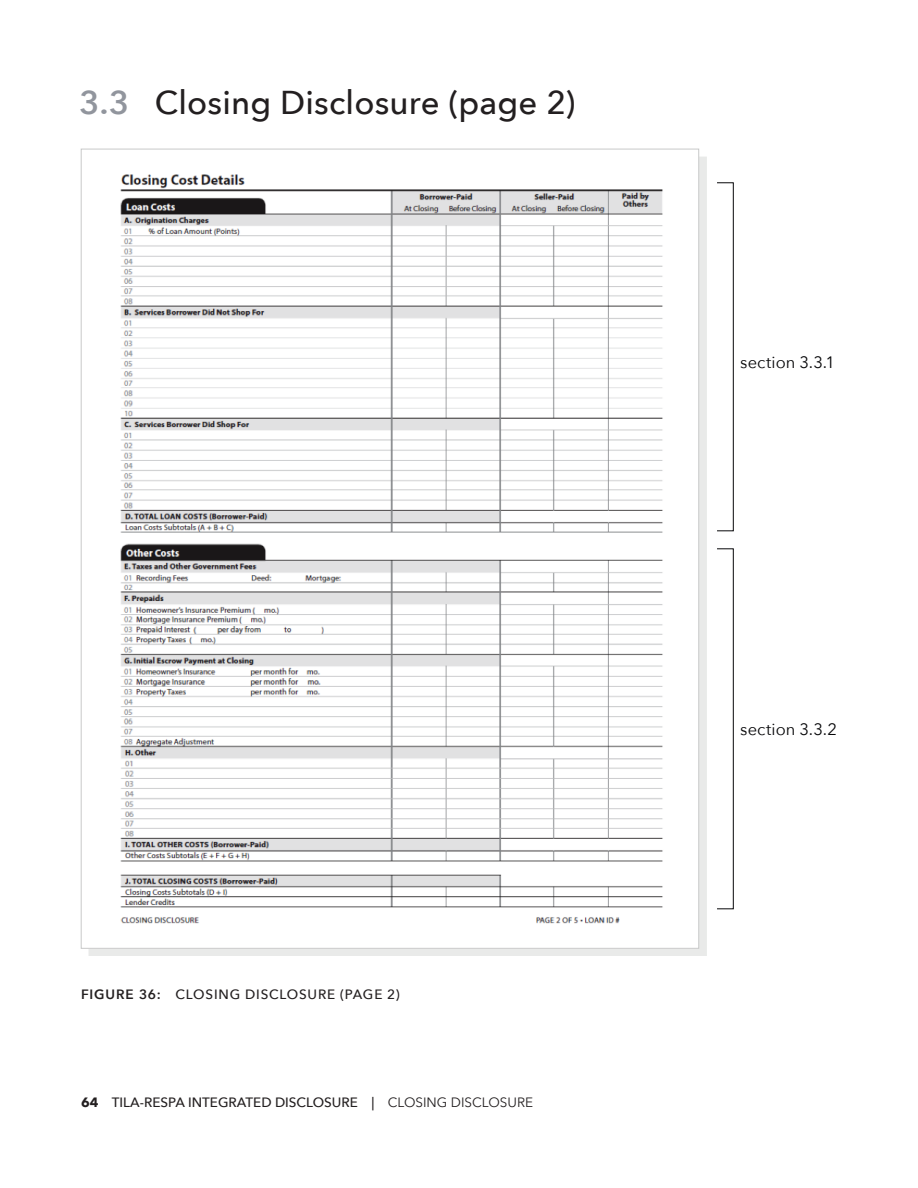
<style>
.page{position:relative;width:918px;height:1188px;background:#fff}
.page>*{position:absolute;margin:0;border:0;box-sizing:border-box;transform-origin:0 0}
.t1{font:500 33px "Avenir Next";letter-spacing:.005em;color:#231f20}
.Page_reference{font:16.5px "Avenir Next";letter-spacing:.005em;color:#070709}
.t2{font:500 13.5px "Avenir Next";color:#231f20}
.t3{font:500 13.5px "Avenir Next";letter-spacing:.06em;color:#231f20}
.s1{font-weight:600;color:#91959d}
.s2{font-weight:600}
.s3{font-weight:700}
.s4{font-weight:400}
</style>
<div class="page">
<div style="left:89px;top:156px;width:618px;height:800px;background:#e2e4e2;opacity:.75"></div>
<div style="left:81px;top:149px;width:618px;height:799px;background:#fff"></div>
<img style="left:120px;top:174px;width:543px;height:750px">
<p class="t1" style="left:80px;top:83px;width:497px"><span class="s1">3.3</span> Closing Disclosure (page 2)</p>
<p class="t3" style="left:81px;top:986px;width:320px"><span class="s2">FIGURE 36:</span> CLOSING DISCLOSURE (PAGE 2)</p>
<p class="t2" style="left:81px;top:1094px;width:454px"><span class="s3">64</span> TILA-RESPA INTEGRATED DISCLOSURE | <span class="s4">CLOSING DISCLOSURE</span></p>
<p class="Page_reference" style="left:740px;top:353px;width:96px">section 3.3.1</p>
<p class="Page_reference" style="left:740px;top:719px;width:98px">section 3.3.2</p>
</div>
